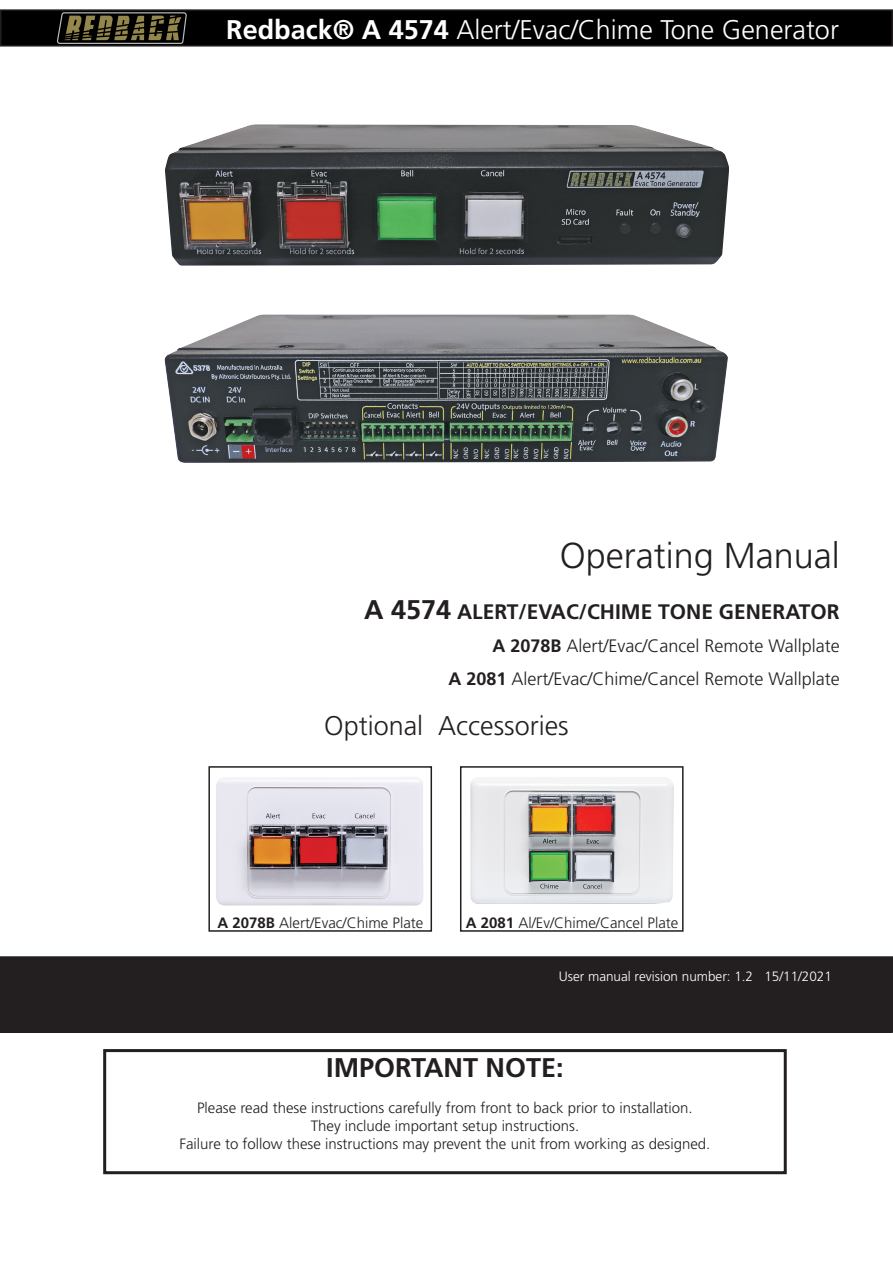
<style>
.page{position:relative;width:893px;height:1263px;background:#fff}
.page>*{position:absolute;margin:0;border:0;box-sizing:border-box;transform-origin:0 0}
.t1{font:300 36px "Frutiger LT Std";color:#231f20}
.t2{font:300 27px "Frutiger LT Std";color:#fff}
.t3{font:300 27px "Frutiger LT Std";color:#231f20}
.t4{font:700 27px "Frutiger LT Std";color:#231f20}
.t5{font:700 21px "Frutiger LT Std";color:#231f20}
.t6{font:300 18px/33px "Frutiger LT Std";color:#231f20;text-align:right}
.t7{font:300 15px/18px "Frutiger LT Std";color:#231f20;text-align:center}
.t8{font:300 13.5px "Frutiger LT Std";color:#fff}
.s1{font-weight:700}
.s2{font-size:27px}
</style>
<div class="page">
<div style="left:1px;top:10px;width:891px;height:36px;background:#000"></div>
<div style="left:0;top:9px;width:893px;height:38px;border:2px solid #231f20"></div>
<div style="left:103px;top:1049px;width:684px;height:125px;border:3px solid #231f20"></div>
<img style="left:164px;top:314px;width:564px;height:149px">
<img style="left:165px;top:124px;width:564px;height:142px">
<div style="left:1px;top:957px;width:891px;height:75px;background:#231f20"></div>
<div style="left:0;top:956px;width:893px;height:77px;border:2px solid #231f20"></div>
<div style="left:460px;top:766px;width:224px;height:166px;border:2px solid #231f20"></div>
<img style="left:470px;top:777px;width:204px;height:127px">
<img style="left:216px;top:777px;width:207px;height:129px">
<div style="left:208px;top:766px;width:224px;height:166px;border:2px solid #231f20"></div>
<svg style="left:56px;top:12px;width:131px;height:33px"></svg>
<h2 class="t2" style="left:226px;top:14px;width:614px"><span class="s1">Redback® A 4574</span> Alert/Evac/Chime Tone Generator</h2>
<h1 class="t1" style="left:560px;top:535px;width:282px">Operating Manual</h1>
<h3 class="t5" style="left:364px;top:599px;width:477px"><span class="s2">A 4574</span> ALERT/EVAC/CHIME TONE GENERATOR</h3>
<p class="t6" style="left:448px;top:629px;width:393px"><span class="s1">A 2078B</span> Alert/Evac/Cancel Remote Wallplate<br><span class="s1">A 2081</span> Alert/Evac/Chime/Cancel Remote Wallplate</p>
<h2 class="t3" style="left:324px;top:710px;width:246px">Optional Accessories</h2>
<p class="t7" style="left:218px;top:914px;width:207px"><span class="s1">A 2078B</span> Alert/Evac/Chime Plate</p>
<p class="t7" style="left:466px;top:914px;width:214px"><span class="s1">A 2081</span> Al/Ev/Chime/Cancel Plate</p>
<p class="t8" style="left:559px;top:968px;width:275px">User manual revision number: 1.2 15/11/2021</p>
<h2 class="t4" style="left:326px;top:1052px;width:239px">IMPORTANT NOTE:</h2>
<p class="t7" style="left:179px;top:1099px;width:532px">Please read these instructions carefully from front to back prior to installation.<br>They include important setup instructions.<br>Failure to follow these instructions may prevent the unit from working as designed.</p>
</div>
